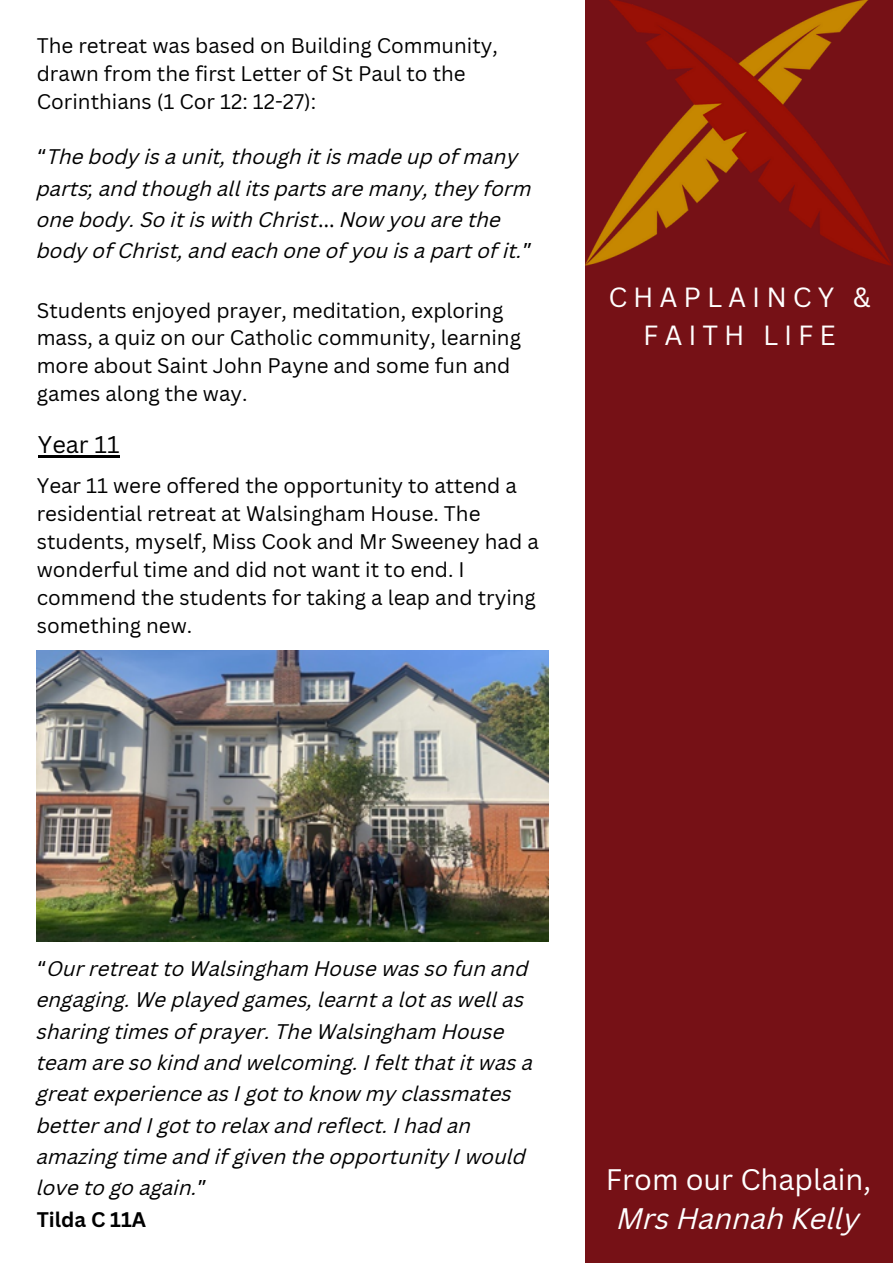
<style>
.page{position:relative;width:893px;height:1264px;background:#fff}
.page>*{position:absolute;margin:0;border:0;box-sizing:border-box;transform-origin:0 0}
.t1{font:28.95px "Canva Sans";color:#fff}
.t2{font:italic 28.95px "Canva Sans";color:#fff}
.t3{font:27px/37px "Canva Sans";letter-spacing:.22em;color:#fff;text-align:center}
.t4{font:23.55px "Canva Sans";color:#000}
.t5{font:italic 20.55px/31.3px "Canva Sans";color:#000}
.t6{font:20.55px/27.9px "Canva Sans";color:#000}
.s1{font-family:"Noto Sans Gurmukhi";font-style:normal}
.s2{font-weight:700;font-style:normal}
</style>
<div class="page">
<div style="left:585px;top:0;width:307px;height:1262px;background:#761116"></div>
<img style="left:585px;top:0;width:306px;height:266px">
<img style="left:37px;top:650px;width:511px;height:291px">
<hr style="left:38px;top:455px;width:81px;height:2px;background:#000">
<p class="t6" style="left:37px;top:31px;width:462px">The retreat was based on Building Community, drawn from the first Letter of St Paul to the<br>Corinthians (1 Cor 12: 12-27):</p>
<p class="t5" style="left:37px;top:143px;width:497px"><span class="s1">“</span>The body is a unit, though it is made up of many parts; and though all its parts are many, they form one body. So it is with Christ<span class="s1">…</span> Now you are the body of Christ, and each one of you is a part of it.<span class="s1">”</span></p>
<p class="t6" style="left:37px;top:295px;width:485px">Students enjoyed prayer, meditation, exploring mass, a quiz on our Catholic community, learning more about Saint John Payne and some fun and games along the way.</p>
<p class="t4" style="left:38px;top:428px;width:83px">Year 11</p>
<p class="t6" style="left:37px;top:471px;width:503px">Year 11 were offered the opportunity to attend a residential retreat at Walsingham House. The students, myself, Miss Cook and Mr Sweeney had a wonderful time and did not want it to end. I commend the students for taking a leap and trying something new.</p>
<h2 class="t3" style="left:608px;top:278px;width:264px">CHAPLAINCY &amp;<br>FAITH LIFE</h2>
<p class="t5" style="left:37px;top:955px;width:498px"><span class="s1">“</span>Our retreat to Walsingham House was so fun and engaging. We played games, learnt a lot as well as sharing times of prayer. The Walsingham House team are so kind and welcoming. I felt that it was a great experience as I got to know my classmates better and I got to relax and reflect. I had an amazing time and if given the opportunity I would love to go again.<span class="s1">”<br></span><span class="s2">Tilda C 11A</span></p>
<h1 class="t1" style="left:605px;top:1158px;width:267px">From our Chaplain,</h1>
<h1 class="t2" style="left:617px;top:1207px;width:244px">Mrs Hannah Kelly</h1>
</div>
